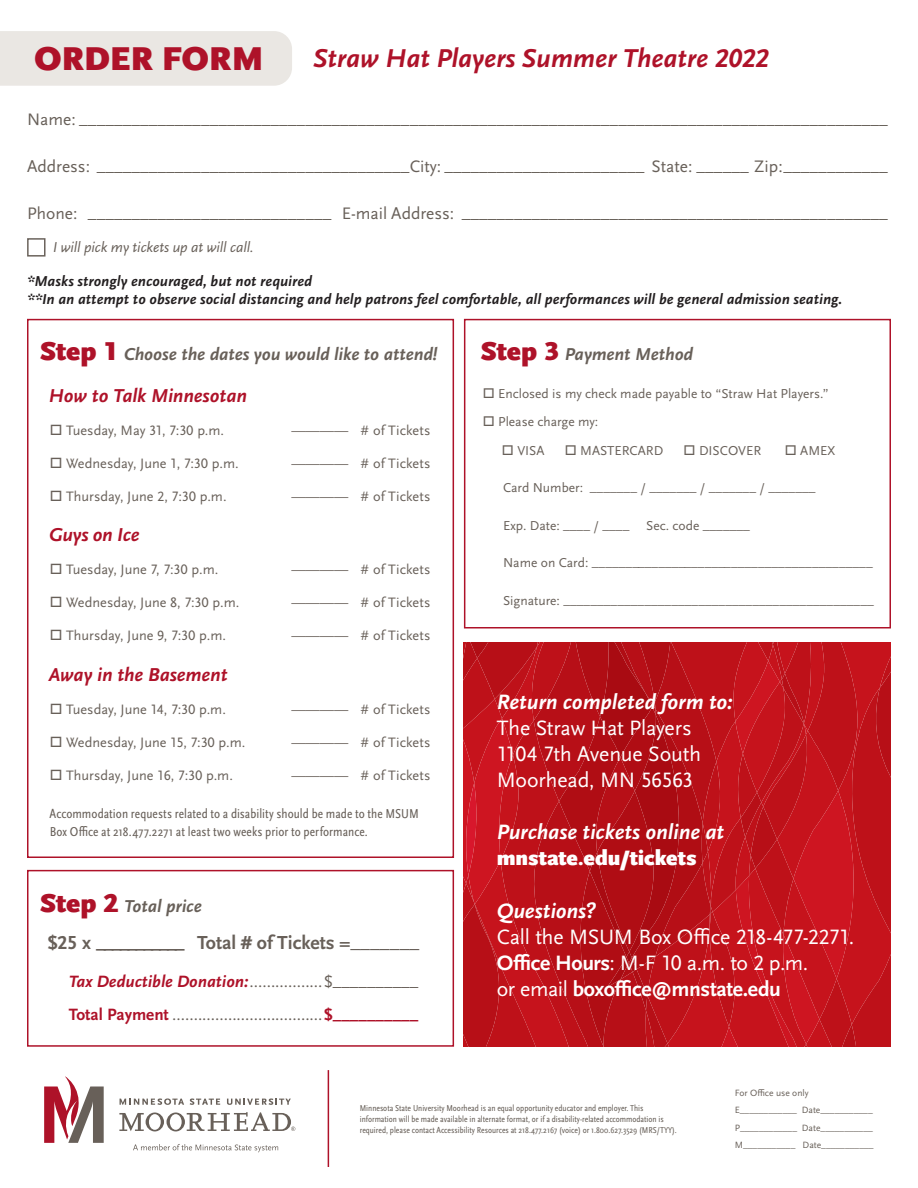
<style>
.page{position:relative;width:918px;height:1188px;background:#fff}
.page>*{position:absolute;margin:0;border:0;box-sizing:border-box;transform-origin:0 0}
.t1{font:900 34.5px "Scala Sans OT";color:#ae1229}
.t2{font:italic 700 27px "Scala Sans OT";color:#ae1229}
.name_info{font:21.75px/26.1px "Scala Sans OT";letter-spacing:-.01em;color:#fff}
.name_info-2{font:italic 700 21.75px/26.1px "Scala Sans OT";color:#fff}
.name_info-3{font:700 21.75px/26.1px "Scala Sans OT";letter-spacing:-.02em;color:#fff}
.t3{font:700 19.65px "Scala Sans OT";color:#686059}
.t4{font:italic 700 19.5px "Scala Sans OT";color:#ae1229}
.step_heading{font:italic 700 18px "Scala Sans OT";color:#686059}
.name_info-4{font:17.4px "Scala Sans OT";color:#686059}
.t5{font:17.1px "Scala Sans OT";color:#686059}
.t6{font:italic 700 15px "Scala Sans OT";letter-spacing:.005em;color:#231f20}
.t7{font:italic 15px "Scala Sans OT";letter-spacing:-.005em;color:#686059}
.two_dates{font:14.25px "Scala Sans OT";color:#686059}
.charge{font:13.5px "Scala Sans OT";color:#686059}
.two_dates-2{font:condensed 13.5px/18px "Scala Sans OT";letter-spacing:.005em;color:#686059}
.three_plan{font:13.5px "Scala Sans OT";color:#686059}
.t8{font:9.45px "Scala Sans OT";color:#686059}
.t9{font:condensed 9px/10.8px "Scala Sans OT";color:#686059}
.s1{font-weight:900;font-style:normal;font-size:27px;color:#ae1229}
.s2{font-weight:400}
.s3{font-weight:700;font-style:italic;color:#ae1229}
.s4{font-weight:700;color:#ae1229}
.s5{font-weight:900;font-style:normal}
</style>
<div class="page">
<div style="left:464px;top:319px;width:427px;height:309px;border:2px solid #ae1229"></div>
<div style="left:27px;top:319px;width:427px;height:539px;border:2px solid #ae1229"></div>
<div style="left:27px;top:870px;width:427px;height:177px;border:2px solid #ae1229"></div>
<svg style="left:464px;top:642px;width:427px;height:405px;background:#bd121b"></svg>
<svg style="left:120px;top:1098px;width:64px;height:7px"></svg>
<svg style="left:190px;top:1099px;width:30px;height:6px"></svg>
<svg style="left:227px;top:1099px;width:64px;height:6px"></svg>
<svg style="left:44px;top:1076px;width:60px;height:67px"></svg>
<svg style="left:119px;top:1112px;width:176px;height:19px"></svg>
<svg style="left:133px;top:1144px;width:145px;height:8px"></svg>
<div style="left:27px;top:238px;width:19px;height:19px;background:#fff;border:1px solid #686059"></div>
<hr style="left:328px;top:1070px;width:1px;height:97px;background:#ae1229">
<div style="left:0;top:31px;width:292px;height:55px;background:#eae7e3"></div>
<p class="t1" style="left:34px;top:38px;width:231px">ORDER FORM</p>
<p class="t2" style="left:313px;top:43px;width:457px">Straw Hat Players Summer Theatre 2022</p>
<p class="name_info-4" style="left:27px;top:110px;width:862px">Name: _____________________________________________________________________________________________</p>
<p class="name_info-4" style="left:27px;top:157px;width:862px">Address: ____________________________________City: _______________________ State: ______ Zip:____________</p>
<p class="name_info-4" style="left:27px;top:204px;width:862px">Phone: ____________________________ E-mail Address: _________________________________________________</p>
<p class="t7" style="left:53px;top:239px;width:202px">I will pick my tickets up at will call.</p>
<p class="t6" style="left:27px;top:272px;width:287px">*Masks strongly encouraged, but not required</p>
<p class="t6" style="left:27px;top:290px;width:817px">**In an attempt to observe social distancing and help patrons feel comfortable, all performances will be general admission seating.</p>
<p class="step_heading" style="left:40px;top:344px;width:399px"><span class="s1">Step 1</span> Choose the dates you would like to attend!</p>
<p class="t4" style="left:49px;top:385px;width:199px">How to Talk Minnesotan</p>
<p class="two_dates" style="left:50px;top:423px;width:176px">□ Tuesday, May 31, 7:30 p.m.</p>
<p class="two_dates" style="left:291px;top:423px;width:140px">———— # of Tickets</p>
<p class="two_dates" style="left:50px;top:456px;width:191px">□ Wednesday, June 1, 7:30 p.m.</p>
<p class="two_dates" style="left:291px;top:456px;width:140px">———— # of Tickets</p>
<p class="two_dates" style="left:50px;top:489px;width:178px">□ Thursday, June 2, 7:30 p.m.</p>
<p class="two_dates" style="left:291px;top:489px;width:140px">———— # of Tickets</p>
<p class="t4" style="left:49px;top:524px;width:92px">Guys on Ice</p>
<p class="two_dates" style="left:50px;top:562px;width:170px">□ Tuesday, June 7, 7:30 p.m.</p>
<p class="two_dates" style="left:291px;top:562px;width:140px">———— # of Tickets</p>
<p class="two_dates" style="left:50px;top:595px;width:191px">□ Wednesday, June 8, 7:30 p.m.</p>
<p class="two_dates" style="left:291px;top:595px;width:140px">———— # of Tickets</p>
<p class="two_dates" style="left:50px;top:628px;width:178px">□ Thursday, June 9, 7:30 p.m.</p>
<p class="two_dates" style="left:291px;top:628px;width:140px">———— # of Tickets</p>
<p class="t4" style="left:49px;top:664px;width:180px">Away in the Basement</p>
<p class="two_dates" style="left:50px;top:702px;width:178px">□ Tuesday, June 14, 7:30 p.m.</p>
<p class="two_dates" style="left:291px;top:702px;width:140px">———— # of Tickets</p>
<p class="two_dates" style="left:50px;top:735px;width:197px">□ Wednesday, June 15, 7:30 p.m.</p>
<p class="two_dates" style="left:291px;top:735px;width:140px">———— # of Tickets</p>
<p class="two_dates" style="left:50px;top:768px;width:185px">□ Thursday, June 16, 7:30 p.m.</p>
<p class="two_dates" style="left:291px;top:768px;width:140px">———— # of Tickets</p>
<p class="two_dates-2" style="left:50px;top:805px;width:371px">Accommodation requests related to a disability should be made to the MSUM<br>Box Office at 218.477.2271 at least two weeks prior to performance.</p>
<p class="step_heading" style="left:40px;top:896px;width:163px"><span class="s1">Step 2</span> Total price</p>
<p class="t3" style="left:48px;top:932px;width:373px">$25 x ___________ Total # of Tickets =<span class="s2">_______</span></p>
<p class="t5" style="left:69px;top:972px;width:351px"><span class="s3">Tax Deductible Donation:</span>.................$__________</p>
<p class="t5" style="left:69px;top:1005px;width:351px"><span class="s4">Total Payment</span> ...................................<span class="s4">$__________</span></p>
<p class="step_heading" style="left:481px;top:344px;width:214px"><span class="s1">Step 3</span> Payment Method</p>
<p class="three_plan" style="left:483px;top:386px;width:347px">□ Enclosed is my check made payable to “Straw Hat Players.”</p>
<p class="charge" style="left:483px;top:415px;width:117px">□ Please charge my:</p>
<p class="charge" style="left:502px;top:443px;width:44px">□ VISA</p>
<p class="charge" style="left:565px;top:443px;width:100px">□ MASTERCARD</p>
<p class="charge" style="left:684px;top:443px;width:79px">□ DISCOVER</p>
<p class="charge" style="left:785px;top:443px;width:52px">□ AMEX</p>
<p class="charge" style="left:503px;top:481px;width:314px">Card Number: _______ / _______ / _______ / _______</p>
<p class="charge" style="left:503px;top:518px;width:128px">Exp. Date: ____ / ____</p>
<p class="charge" style="left:646px;top:518px;width:105px">Sec. code _______</p>
<p class="charge" style="left:503px;top:556px;width:371px">Name on Card: _______ _______ ______ ______________________</p>
<p class="charge" style="left:503px;top:593px;width:372px">Signature: ______________________________________________</p>
<p class="name_info-2" style="left:497px;top:689px;width:237px">Return completed form to:</p>
<p class="name_info" style="left:497px;top:715px;width:206px">The Straw Hat Players<br>1104 7th Avenue South<br>Moorhead, MN 56563</p>
<p class="name_info-2" style="left:497px;top:820px;width:229px">Purchase tickets online at <span class="s5">mnstate.edu/tickets</span></p>
<p class="name_info-2" style="left:497px;top:898px;width:101px">Questions?</p>
<p class="name_info" style="left:497px;top:924px;width:359px">Call the MSUM Box Office 218-477-2271.</p>
<p class="name_info-3" style="left:497px;top:950px;width:313px">Office Hours<span class="s2">: M-F 10 a.m. to 2 p.m. or email</span> boxoffice@mnstate.edu</p>
<p class="t9" style="left:360px;top:1103px;width:319px">Minnesota State University Moorhead is an equal opportunity educator and employer. This information will be made available in alternate format, or if a disability-related accommodation is required, please contact Accessibility Resources at 218.477.2167 (voice) or 1.800.627.3529 (MRS/TYY).</p>
<p class="t8" style="left:735px;top:1088px;width:75px">For Office use only</p>
<p class="t8" style="left:735px;top:1105px;width:140px">E____________ Date___________</p>
<p class="t8" style="left:735px;top:1123px;width:140px">P____________ Date___________</p>
<p class="t8" style="left:735px;top:1140px;width:140px">M___________ Date___________</p>
</div>
